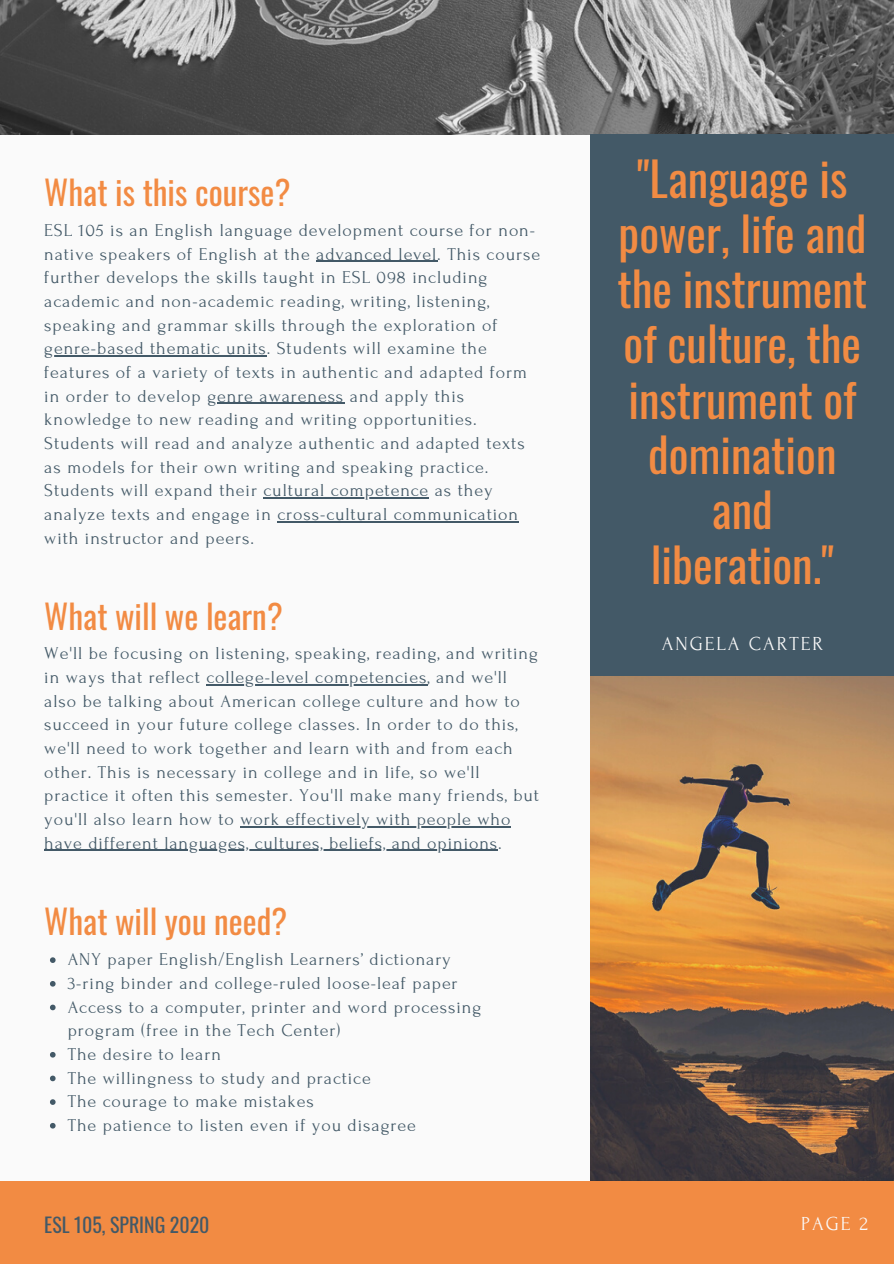
<style>
.page{position:relative;width:894px;height:1264px;background:#fff}
.page>*{position:absolute;margin:0;border:0;box-sizing:border-box;transform-origin:0 0}
.t1{font:46.5px/55.2px "Oswald";color:#f28b43;text-align:center}
.t2{font:33.15px "Oswald";color:#f28b43}
.t3{font:19.8px "Oswald";color:#435967}
.t4{font:19.8px "Forum";letter-spacing:.1em;color:#fafafa}
.t5{font:18px/23.7px "Forum";letter-spacing:.05em;color:#435967}
</style>
<div class="page">
<div style="left:0;top:0;width:893px;height:1263px;background:#fafafa"></div>
<img style="left:590px;top:676px;width:303px;height:505px">
<div style="left:0;top:1181px;width:893px;height:82px;background:#f28b43"></div>
<img style="left:0;top:0;width:893px;height:134px">
<div style="left:590px;top:134px;width:303px;height:542px;background:#435967"></div>
<hr style="left:206px;top:684px;width:221px;height:1px;background:#435967">
<hr style="left:240px;top:826px;width:271px;height:1px;background:#435967">
<hr style="left:44px;top:849px;width:454px;height:2px;background:#435967">
<hr style="left:316px;top:261px;width:121px;height:1px;background:#435967">
<hr style="left:44px;top:355px;width:223px;height:1px;background:#435967">
<hr style="left:217px;top:403px;width:127px;height:1px;background:#435967">
<hr style="left:263px;top:497px;width:166px;height:1px;background:#435967">
<hr style="left:277px;top:521px;width:242px;height:1px;background:#435967">
<svg style="left:50px;top:957px;width:6px;height:5px"></svg>
<svg style="left:50px;top:981px;width:6px;height:5px"></svg>
<svg style="left:50px;top:1004px;width:6px;height:6px"></svg>
<svg style="left:50px;top:1052px;width:6px;height:5px"></svg>
<svg style="left:50px;top:1075px;width:6px;height:6px"></svg>
<svg style="left:50px;top:1099px;width:6px;height:5px"></svg>
<svg style="left:50px;top:1123px;width:6px;height:5px"></svg>
<h2 class="t2" style="left:44px;top:167px;width:248px">What is this course?</h2>
<p class="t5" style="left:44px;top:219px;width:497px">ESL 105 is an English language development course for non&shy;native speakers of English at the advanced level. This course further develops the skills taught in ESL 098 including academic and non-academic reading, writing, listening, speaking and grammar skills through the exploration of genre-based thematic units. Students will examine the features of a variety of texts in authentic and adapted form in order to develop genre awareness and apply this knowledge to new reading and writing opportunities.<br>Students will read and analyze authentic and adapted texts as models for their own writing and speaking practice.<br>Students will expand their cultural competence as they analyze texts and engage in cross-cultural communication with instructor and peers.</p>
<h2 class="t2" style="left:44px;top:590px;width:240px">What will we learn?</h2>
<p class="t5" style="left:44px;top:642px;width:496px">We'll be focusing on listening, speaking, reading, and writing in ways that reflect college-level competencies, and we'll also be talking about American college culture and how to succeed in your future college classes. In order to do this, we'll need to work together and learn with and from each other. This is necessary in college and in life, so we'll practice it often this semester. You'll make many friends, but you'll also learn how to work effectively with people who have different languages, cultures, beliefs, and opinions.</p>
<h2 class="t2" style="left:44px;top:895px;width:244px">What will you need?</h2>
<p class="t5" style="left:68px;top:947px;width:415px">ANY paper English/English Learners’ dictionary 3-ring binder and college-ruled loose-leaf paper Access to a computer, printer and word processing program (free in the Tech Center)<br>The desire to learn<br>The willingness to study and practice<br>The courage to make mistakes<br>The patience to listen even if you disagree</p>
<h1 class="t1" style="left:617px;top:149px;width:251px">"Language is power, life and the instrument of culture, the instrument of domination and liberation."</h1>
<p class="t4" style="left:661px;top:633px;width:163px">ANGELA CARTER</p>
<p class="t3" style="left:44px;top:1209px;width:166px">ESL 105, SPRING 2020</p>
<p class="t4" style="left:800px;top:1212px;width:68px">PAGE 2</p>
</div>
